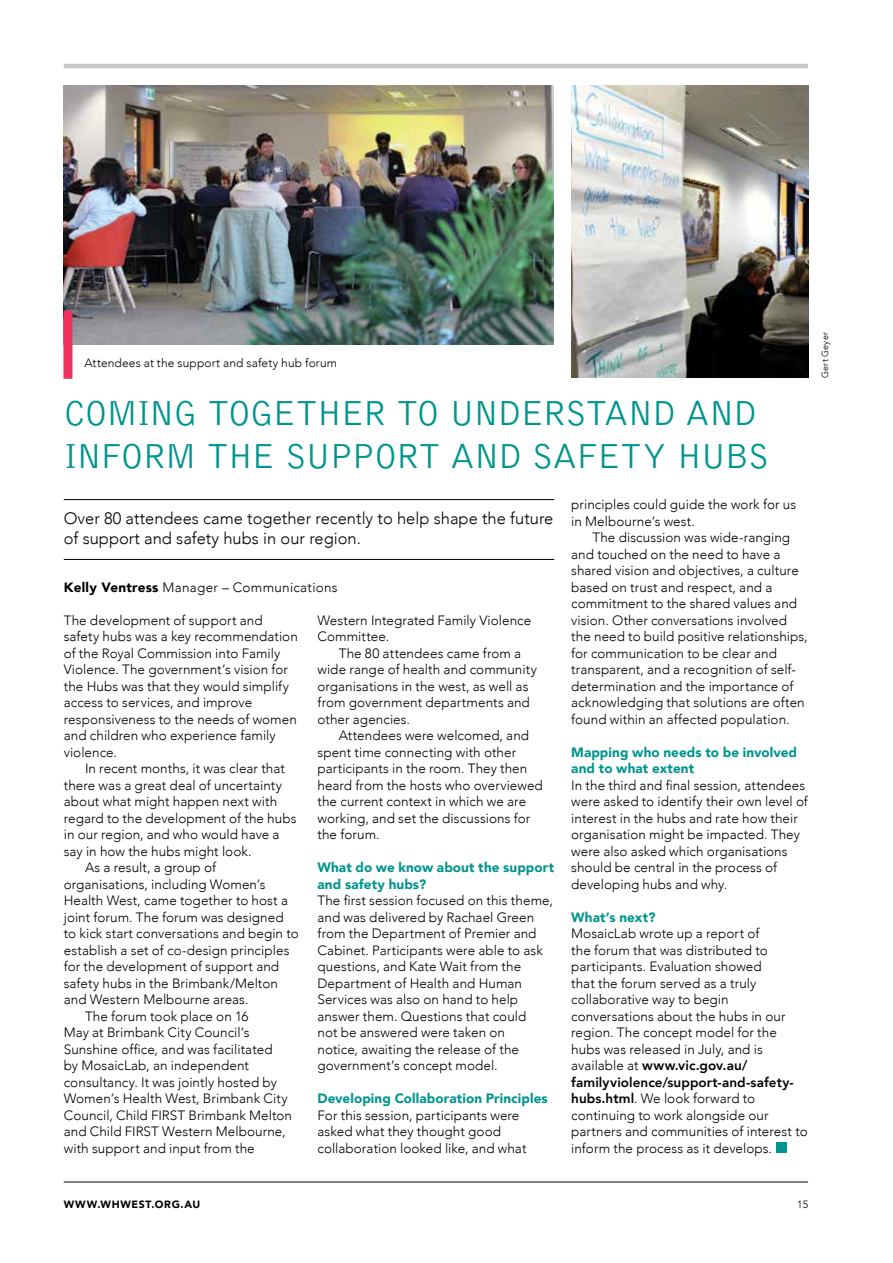
<style>
.page{position:relative;width:893px;height:1263px;background:#fff}
.page>*{position:absolute;margin:0;border:0;box-sizing:border-box;transform-origin:0 0}
.t1{font:300 36px/43.2px "Bell Gothic";letter-spacing:-.035em;color:#00958e}
.t2{font:300 16.5px/20.1px "Avenir";color:#000}
.t3{font:300 13.5px/16.5px "Avenir";letter-spacing:.005em;color:#000}
.t4{font:900 13.5px/16.5px "Avenir";letter-spacing:.005em;color:#00958e}
.t5{font:300 12px "Avenir";letter-spacing:.01em;color:#000}
.t6{font:900 10.5px "Avenir";letter-spacing:.06em;color:#000}
.t7{font:300 10.5px "Avenir";color:#000}
.t8{font:300 9px "Avenir";letter-spacing:.015em;color:#000}
.s1{font-weight:900}
.s2{font-weight:800}
</style>
<div class="page">
<hr style="left:64px;top:64px;width:744px;height:4px;background:#c7c8ca">
<hr style="left:64px;top:1182px;width:744px;height:1px;background:#000">
<hr style="left:64px;top:499px;width:490px;height:1px;background:#000">
<hr style="left:64px;top:559px;width:490px;height:1px;background:#000">
<div style="left:776px;top:1142px;width:10px;height:11px;background:#00958e"></div>
<img style="left:64px;top:85px;width:490px;height:260px">
<img style="left:571px;top:85px;width:237px;height:293px">
<div style="left:63px;top:311px;width:9px;height:68px;background:#ee325d"></div>
<p class="t5" style="left:84px;top:355px;width:254px">Attendees at the support and safety hub forum</p>
<h1 class="t1" style="left:64px;top:392px;width:708px">COMING TOGETHER TO UNDERSTAND AND<br>INFORM THE SUPPORT AND SAFETY H UBS</h1>
<p class="t2" style="left:64px;top:509px;width:491px">Over 80 attendees came together recently to help shape the future of support and safety hubs in our region.</p>
<p class="t3" style="left:64px;top:579px;width:275px"><span class="s1">Kelly Ventress</span> Manager – Communications</p>
<p class="t3" style="left:64px;top:612px;width:236px">The development of support and safety hubs was a key recommendation of the Royal Commission into Family<br>Violence. The government’s vision for the Hubs was that they would simplify access to services, and improve responsiveness to the needs of women and children who experience family violence.</p>
<p class="t3" style="left:85px;top:760px;width:201px">In recent months, it was clear that</p>
<p class="t3" style="left:64px;top:777px;width:220px">there was a great deal of uncertainty</p>
<p class="t3" style="left:64px;top:793px;width:215px">about what might happen next with</p>
<p class="t3" style="left:64px;top:810px;width:234px">regard to the development of the hubs</p>
<p class="t3" style="left:64px;top:826px;width:217px">in our region, and who would have a</p>
<p class="t3" style="left:64px;top:843px;width:189px">say in how the hubs might look.</p>
<p class="t3" style="left:85px;top:859px;width:133px">As a result, a group of</p>
<p class="t3" style="left:64px;top:876px;width:203px">organisations, including Women’s</p>
<p class="t3" style="left:64px;top:892px;width:226px">Health West, came together to host a</p>
<p class="t3" style="left:64px;top:909px;width:221px">joint forum. The forum was designed</p>
<p class="t3" style="left:64px;top:925px;width:236px">to kick start conversations and begin to</p>
<p class="t3" style="left:64px;top:942px;width:227px">establish a set of co-design principles</p>
<p class="t3" style="left:64px;top:958px;width:217px">for the development of support and</p>
<p class="t3" style="left:64px;top:975px;width:216px">safety hubs in the Brimbank/Melton</p>
<p class="t3" style="left:64px;top:991px;width:186px">and Western Melbourne areas.</p>
<p class="t3" style="left:85px;top:1008px;width:165px">The forum took place on 16</p>
<p class="t3" style="left:64px;top:1024px;width:187px">May at Brimbank City Council’s</p>
<p class="t3" style="left:64px;top:1041px;width:210px">Sunshine office, and was facilitated</p>
<p class="t3" style="left:64px;top:1057px;width:187px">by MosaicLab, an independent</p>
<p class="t3" style="left:64px;top:1074px;width:215px">consultancy. It was jointly hosted by</p>
<p class="t3" style="left:64px;top:1090px;width:225px">Women’s Health West, Brimbank City</p>
<p class="t3" style="left:64px;top:1107px;width:230px">Council, Child FIRST Brimbank Melton</p>
<p class="t3" style="left:64px;top:1123px;width:223px">and Child FIRST Western Melbourne,</p>
<p class="t3" style="left:64px;top:1140px;width:192px">with support and input from the</p>
<p class="t3" style="left:317px;top:612px;width:215px">Western Integrated Family Violence<br>Committee.</p>
<p class="t3" style="left:317px;top:645px;width:221px;text-indent:21px">The 80 attendees came from a wide range of health and community organisations in the west, as well as from government departments and other agencies.</p>
<p class="t3" style="left:317px;top:727px;width:227px;text-indent:21px">Attendees were welcomed, and spent time connecting with other participants in the room. They then heard from the hosts who overviewed the current context in which we are working, and set the discussions for the forum.</p>
<p class="t4" style="left:317px;top:859px;width:238px">What do we know about the support and safety hubs?</p>
<p class="t3" style="left:317px;top:892px;width:237px">The first session focused on this theme, and was delivered by Rachael Green from the Department of Premier and Cabinet. Participants were able to ask questions, and Kate Wait from the Department of Health and Human Services was also on hand to help answer them. Questions that could<br>not be answered were taken on<br>notice, awaiting the release of the government’s concept model.</p>
<p class="t4" style="left:317px;top:1090px;width:232px">Developing Collaboration Principles</p>
<p class="t3" style="left:317px;top:1107px;width:210px">For this session, participants were asked what they thought good collaboration looked like, and what</p>
<p class="t3" style="left:571px;top:496px;width:226px">principles could guide the work for us in Melbourne’s west.</p>
<p class="t3" style="left:571px;top:529px;width:238px;text-indent:21px">The discussion was wide-ranging and touched on the need to have a shared vision and objectives, a culture based on trust and respect, and a commitment to the shared values and vision. Other conversations involved the need to build positive relationships, for communication to be clear and transparent, and a recognition of self&shy;determination and the importance of acknowledging that solutions are often found within an affected population.</p>
<p class="t4" style="left:571px;top:743px;width:227px">Mapping who needs to be involved and to what extent</p>
<p class="t3" style="left:571px;top:777px;width:238px">In the third and final session, attendees were asked to identify their own level of interest in the hubs and rate how their organisation might be impacted. They were also asked which organisations should be central in the process of developing hubs and why.</p>
<p class="t4" style="left:571px;top:908px;width:86px">What’s next?</p>
<p class="t3" style="left:571px;top:925px;width:238px">MosaicLab wrote up a report of<br>the forum that was distributed to participants. Evaluation showed<br>that the forum served as a truly collaborative way to begin conversations about the hubs in our region. The concept model for the hubs was released in July, and is available at <span class="s2">www.vic.gov.au/ familyviolence/support-and-safety&shy;hubs.html</span>. We look forward to continuing to work alongside our partners and communities of interest to inform the process as it develops.</p>
<p class="t8" style="left:820px;top:378px;width:47px;rotate:-90deg">Gert Geyer</p>
<p class="t6" style="left:64px;top:1195px;width:138px">www.whwest.org .au</p>
<p class="t7" style="left:797px;top:1198px;width:13px">15</p>
</div>
